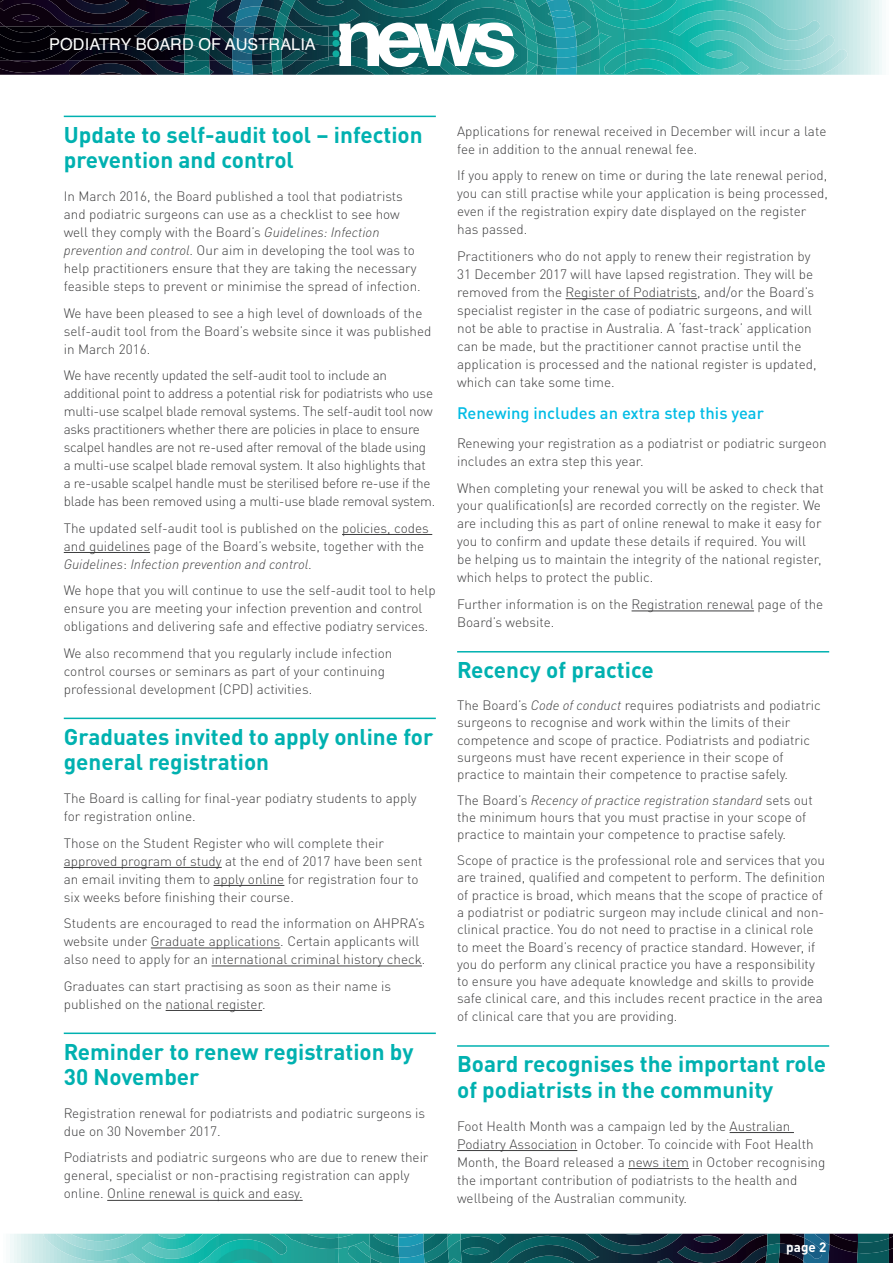
<style>
.page{position:relative;width:893px;height:1263px;background:#fff}
.page>*{position:absolute;margin:0;border:0;box-sizing:border-box;transform-origin:0 0}
.t1{font:700 22.5px/25.5px "DINOT";color:#00b1b0}
.t2{font:500 16.5px "DINOT";color:#02bce5}
.t3{font:16.35px "Helvetica";color:#fff}
.t4{font:300 13.5px/18px "DINOT";color:#3e3e3f}
.t5{font:300 13.5px/18px "DINOT";letter-spacing:-.02em;color:#3e3e3f}
.t6{font:700 13.5px "DINOT";color:#fff}
.s1{font-style:italic}
</style>
<div class="page">
<svg style="left:10px;top:1234px;width:883px;height:29px;background:#2d767a"></svg>
<svg style="left:184px;top:0;width:698px;height:75px;background:#51a5a3"></svg>
<img style="left:285px;top:26px;width:44px;height:34px">
<img style="left:255px;top:26px;width:17px;height:34px">
<img style="left:211px;top:26px;width:21px;height:34px">
<img style="left:0;top:26px;width:184px;height:34px">
<img style="left:232px;top:26px;width:23px;height:34px">
<img style="left:184px;top:26px;width:27px;height:34px">
<img style="left:272px;top:26px;width:13px;height:34px">
<hr style="left:64px;top:116px;width:372px;height:1px;background:#00b1b0">
<hr style="left:342px;top:534px;width:90px;height:1px;background:#3e3e3f">
<hr style="left:64px;top:552px;width:86px;height:1px;background:#3e3e3f">
<hr style="left:64px;top:718px;width:372px;height:1px;background:#00b1b0">
<hr style="left:64px;top:867px;width:158px;height:1px;background:#3e3e3f">
<hr style="left:214px;top:885px;width:70px;height:1px;background:#3e3e3f">
<hr style="left:151px;top:948px;width:129px;height:1px;background:#3e3e3f">
<hr style="left:212px;top:966px;width:210px;height:1px;background:#3e3e3f">
<hr style="left:166px;top:1010px;width:96px;height:1px;background:#3e3e3f">
<hr style="left:64px;top:1032px;width:372px;height:2px;background:#00b1b0">
<hr style="left:107px;top:1200px;width:196px;height:1px;background:#3e3e3f">
<hr style="left:566px;top:298px;width:131px;height:1px;background:#3e3e3f">
<hr style="left:632px;top:611px;width:122px;height:1px;background:#3e3e3f">
<hr style="left:457px;top:651px;width:372px;height:1px;background:#00b1b0">
<hr style="left:457px;top:1045px;width:372px;height:2px;background:#00b1b0">
<hr style="left:730px;top:1132px;width:64px;height:1px;background:#3e3e3f">
<hr style="left:457px;top:1150px;width:120px;height:1px;background:#3e3e3f">
<hr style="left:628px;top:1168px;width:61px;height:1px;background:#3e3e3f">
<p class="t3" style="left:49px;top:32px;width:268px">PODIATRY BOARD OF AUSTRALIA</p>
<h1 class="t1" style="left:64px;top:121px;width:360px">Update to self-audit tool – infection prevention and control</h1>
<p class="t4" style="left:64px;top:187px;width:358px">In March 2016, the Board published a tool that podiatrists and podiatric surgeons can use as a checklist to see how well they comply with the Board’s <span class="s1">Guidelines: Infection prevention and control.</span> Our aim in developing the tool was to help practitioners ensure that they are taking the necessary feasible steps to prevent or minimise the spread of infection.</p>
<p class="t4" style="left:64px;top:303px;width:369px">We have been pleased to see a high level of downloads of the self-audit tool from the Board’s website since it was published in March 2016.</p>
<p class="t5" style="left:64px;top:366px;width:373px">We have recently updated the self-audit tool to include an additional point to address a potential risk for podiatrists who use multi-use scalpel blade removal systems. The self-audit tool now asks practitioners whether there are policies in place to ensure scalpel handles are not re-used after removal of the blade using a multi-use scalpel blade removal system. It also highlights that a re-usable scalpel handle must be sterilised before re-use if the blade has been removed using a multi-use blade removal system.</p>
<p class="t4" style="left:64px;top:518px;width:367px">The updated self-audit tool is published on the policies, codes and guidelines page of the Board’s website, together with the<br><span class="s1">Guidelines</span>: <span class="s1">Infection prevention and control.</span></p>
<p class="t4" style="left:64px;top:581px;width:373px">We hope that you will continue to use the self-audit tool to help ensure you are meeting your infection prevention and control obligations and delivering safe and effective podiatry services.</p>
<p class="t4" style="left:64px;top:643px;width:330px">We also recommend that you regularly include infection control courses or seminars as part of your continuing professional development (CPD) activities.</p>
<h1 class="t1" style="left:64px;top:723px;width:371px">Graduates invited to apply online for general registration</h1>
<p class="t4" style="left:64px;top:789px;width:354px">The Board is calling for final-year podiatry students to apply for registration online.</p>
<p class="t4" style="left:64px;top:833px;width:360px">Those on the Student Register who will complete their approved program of study at the end of 2017 have been sent an email inviting them to apply online for registration four to six weeks before finishing their course.</p>
<p class="t4" style="left:64px;top:914px;width:363px">Students are encouraged to read the information on AHPRA’s website under Graduate applications. Certain applicants will also need to apply for an international criminal history check.</p>
<p class="t4" style="left:64px;top:976px;width:329px">Graduates can start practising as soon as their name is published on the national register.</p>
<h1 class="t1" style="left:64px;top:1038px;width:351px">Reminder to renew registration by<br>30 November</h1>
<p class="t4" style="left:64px;top:1104px;width:363px">Registration renewal for podiatrists and podiatric surgeons is due on 30 November 2017.</p>
<p class="t4" style="left:64px;top:1148px;width:366px">Podiatrists and podiatric surgeons who are due to renew their general, specialist or non-practising registration can apply online. Online renewal is quick and easy.</p>
<p class="t4" style="left:457px;top:122px;width:371px">Applications for renewal received in December will incur a late fee in addition to the annual renewal fee.</p>
<p class="t4" style="left:457px;top:166px;width:372px">If you apply to renew on time or during the late renewal period, you can still practise while your application is being processed, even if the registration expiry date displayed on the register has passed.</p>
<p class="t4" style="left:457px;top:247px;width:361px">Practitioners who do not apply to renew their registration by 31 December 2017 will have lapsed registration. They will be removed from the Register of Podiatrists, and/or the Board’s specialist register in the case of podiatric surgeons, and will not be able to practise in Australia. A ‘fast-track’ application can be made, but the practitioner cannot practise until the application is processed and the national register is updated, which can take some time.</p>
<p class="t2" style="left:457px;top:403px;width:308px">Renewing includes an extra step this year</p>
<p class="t4" style="left:457px;top:434px;width:371px">Renewing your registration as a podiatrist or podiatric surgeon includes an extra step this year.</p>
<p class="t4" style="left:457px;top:478px;width:368px">When completing your renewal you will be asked to check that your qualification(s) are recorded correctly on the register. We are including this as part of online renewal to make it easy for you to confirm and update these details if required. You will<br>be helping us to maintain the integrity of the national register, which helps to protect the public.</p>
<p class="t4" style="left:457px;top:595px;width:368px">Further information is on the Registration renewal page of the<br>Board’s website.</p>
<h1 class="t1" style="left:457px;top:656px;width:198px">Recency of practice</h1>
<p class="t4" style="left:457px;top:696px;width:365px;line-height:17.2px">The Board’s <span class="s1">Code of conduct</span> requires podiatrists and podiatric surgeons to recognise and work within the limits of their competence and scope of practice. Podiatrists and podiatric surgeons must have recent experience in their scope of practice to maintain their competence to practise safely.</p>
<p class="t4" style="left:457px;top:791px;width:357px;line-height:17.2px">The Board’s <span class="s1">Recency of practice registration standard</span> sets out the minimum hours that you must practise in your scope of practice to maintain your competence to practise safely.</p>
<p class="t4" style="left:457px;top:851px;width:370px;line-height:17.4px">Scope of practice is the professional role and services that you are trained, qualified and competent to perform. The definition of practice is broad, which means that the scope of practice of a podiatrist or podiatric surgeon may include clinical and non&shy;clinical practice. You do not need to practise in a clinical role to meet the Board’s recency of practice standard. However, if you do perform any clinical practice you have a responsibility to ensure you have adequate knowledge and skills to provide safe clinical care, and this includes recent practice in the area of clinical care that you are providing.</p>
<h1 class="t1" style="left:457px;top:1051px;width:371px">Board recognises the important role of podiatrists in the community</h1>
<p class="t4" style="left:457px;top:1117px;width:370px">Foot Health Month was a campaign led by the Australian Podiatry Association in October. To coincide with Foot Health Month, the Board released a news item in October recognising the important contribution of podiatrists to the health and wellbeing of the Australian community.</p>
<p class="t6" style="left:786px;top:1238px;width:42px">page 2</p>
</div>
